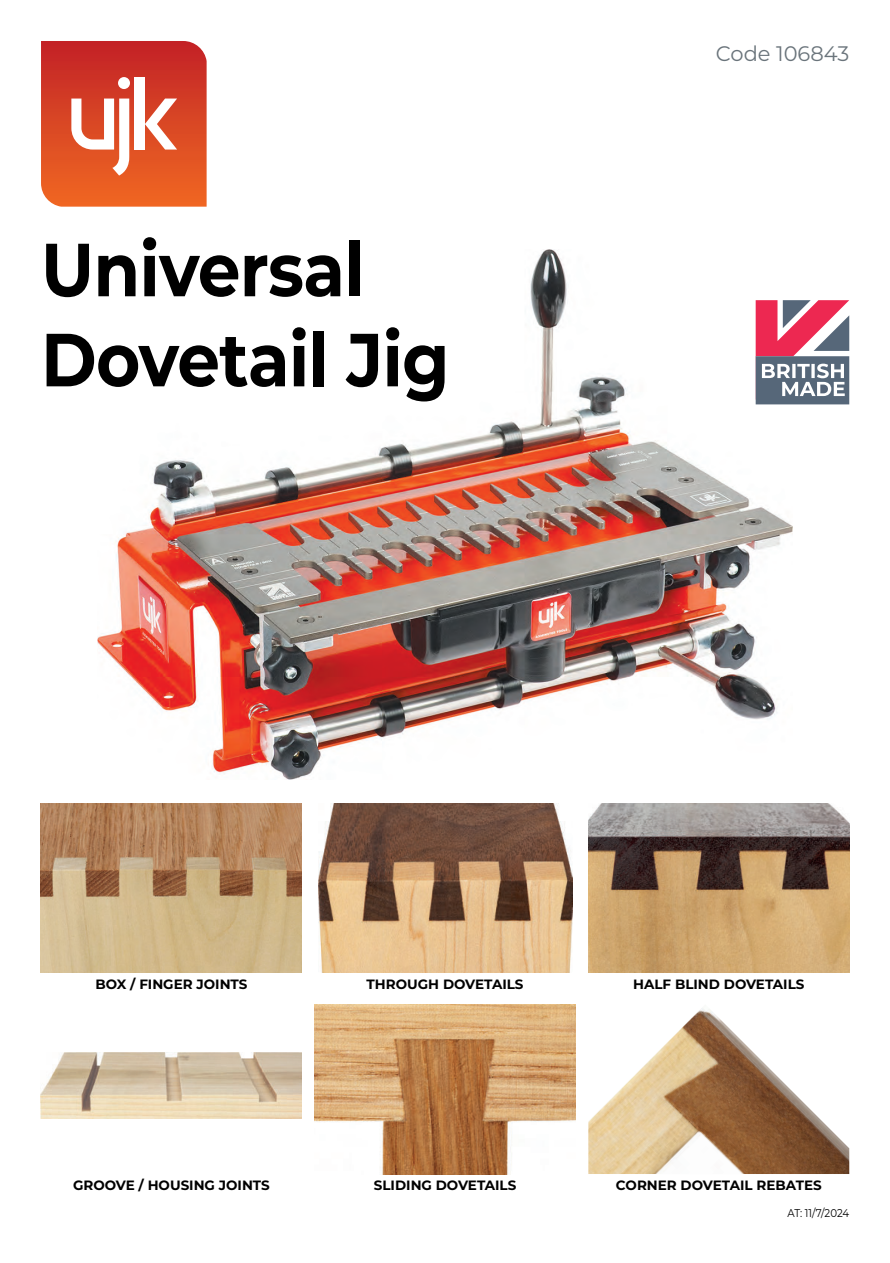
<style>
.page{position:relative;width:890px;height:1263px;background:#fff}
.page>*{position:absolute;margin:0;border:0;box-sizing:border-box;transform-origin:0 0}
.t1{font:700 75px/90px "Montserrat";letter-spacing:-.01em;color:#000;scale:.9 1}
.t2{font:21px "Montserrat";color:#6a747b}
.t3{font:700 13.5px "Montserrat";color:#000}
.t4{font:11.25px "Montserrat";letter-spacing:-.005em;color:#000;scale:.9 1}
</style>
<div class="page">
<img style="left:97px;top:249px;width:695px;height:530px">
<img style="left:41px;top:803px;width:261px;height:169px">
<img style="left:41px;top:1052px;width:261px;height:65px">
<img style="left:318px;top:803px;width:254px;height:169px">
<img style="left:314px;top:1004px;width:261px;height:169px">
<img style="left:588px;top:803px;width:261px;height:169px">
<img style="left:588px;top:1008px;width:261px;height:165px">
<svg style="left:41px;top:41px;width:166px;height:166px;background:#de5e41"></svg>
<svg style="left:755px;top:300px;width:94px;height:104px"></svg>
<h1 class="t1" style="left:41px;top:221px;width:455px">Universal<br>Dovetail Jig</h1>
<h2 class="t2" style="left:716px;top:39px;width:135px">Code 106843</h2>
<p class="t3" style="left:95px;top:974px;width:154px">BOX / FINGER JOINTS</p>
<p class="t3" style="left:73px;top:1175px;width:198px">GROOVE / HOUSING JOINTS</p>
<p class="t3" style="left:366px;top:974px;width:158px">THROUGH DOVETAILS</p>
<p class="t3" style="left:374px;top:1175px;width:144px">SLIDING DOVETAILS</p>
<p class="t3" style="left:633px;top:974px;width:173px">HALF BLIND DOVETAILS</p>
<p class="t3" style="left:616px;top:1175px;width:207px">CORNER DOVETAIL REBATES</p>
<p class="t4" style="left:787px;top:1205px;width:70px">AT: 11/7/2024</p>
</div>
